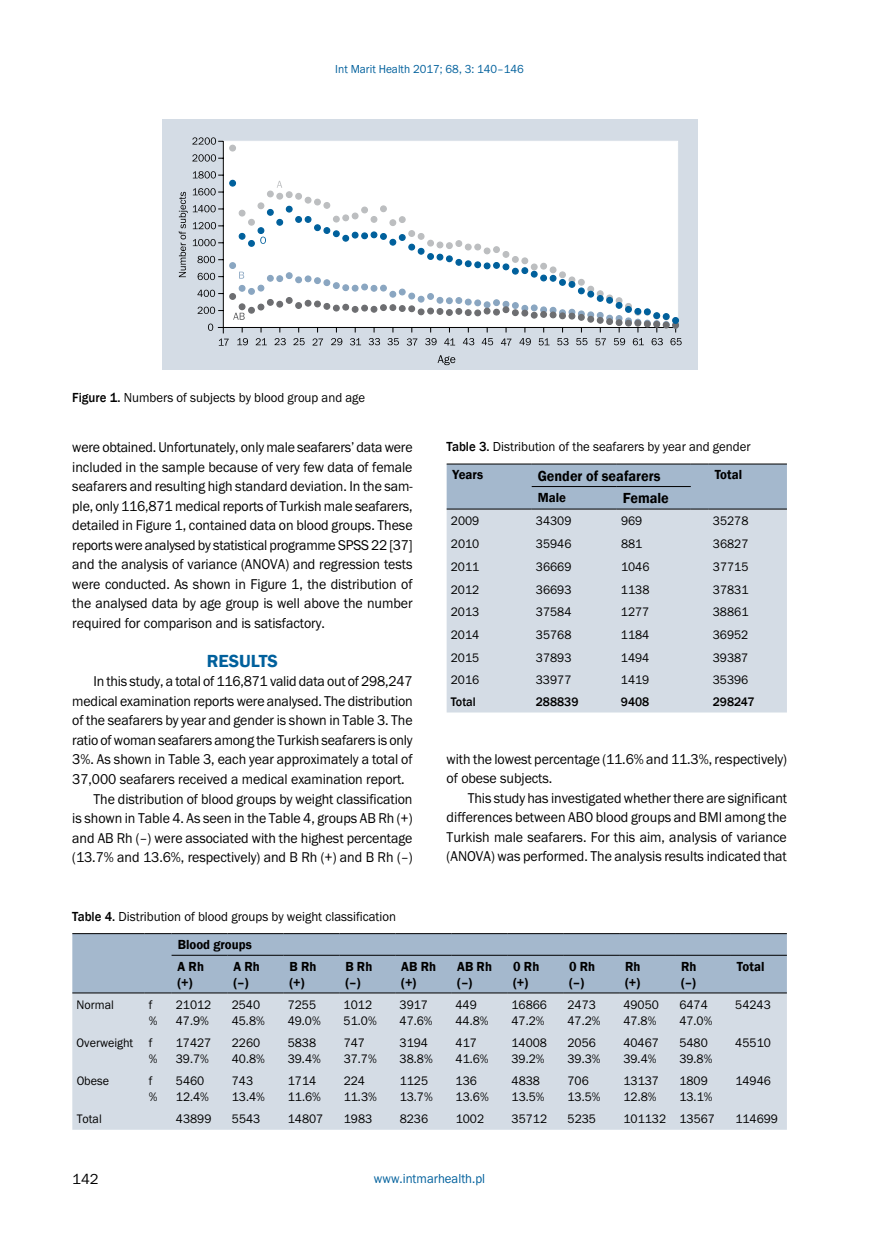
<style>
.page{position:relative;width:872px;height:1234px;background:#fff}
.page>*{position:absolute;margin:0;border:0;box-sizing:border-box;transform-origin:0 0}
.t1{font:600 18px "Franklin Gothic";letter-spacing:-.005em;color:#00609c}
.t2{font:600 15px "Franklin Gothic";color:#000;scale:.95 1}
.t3{font:15px "Franklin Got Itc TEE";color:#000}
.t4{font:14.7px/19.5px "Franklin Got Itc TEE";letter-spacing:-.005em;color:#000;text-align:justify;scale:.95 1}
.t5{font:13.5px "Franklin Got Itc TEE";color:#000;scale:.95 1}
.t6{font:600 13.5px/16.2px "Franklin Gothic";color:#000;scale:.95 1}
.t7{font:13.5px "Franklin Got Itc TEE";color:#00609c;scale:.95 1}
.t8{font:12.75px/15.3px "Franklin Got Itc TEE";color:#000;scale:.95 1}
.t9{font:500 12.75px "Franklin Gothic";color:#000;scale:.95 1}
.t10{font:12px "Franklin Got Itc TEE";color:#00609c;scale:.95 1}
.s1{font-family:"Franklin Gothic";font-weight:500}
</style>
<div class="page">
<div style="left:162px;top:119px;width:536px;height:250px;background:#d4dce5"></div>
<div style="left:223px;top:141px;width:455px;height:186px;background:#fff"></div>
<hr style="left:223px;top:141px;width:1px;height:186px;background:#000">
<div style="left:229px;top:145px;width:7px;height:6px;border:1px solid #bcbec0;border-radius:50%"></div>
<svg style="left:192px;top:154px;width:31px;height:7px"></svg>
<svg style="left:192px;top:137px;width:31px;height:8px"></svg>
<svg style="left:437px;top:355px;width:18px;height:10px"></svg>
<svg style="left:179px;top:171px;width:502px;height:174px"></svg>
<div style="left:446px;top:509px;width:341px;height:203px;background:#d4dce5"></div>
<svg style="left:446px;top:463px;width:341px;height:46px;background:#9eb1c5"></svg>
<hr style="left:708px;top:508px;width:79px;height:1px;background:#000">
<div style="left:72px;top:993px;width:715px;height:136px;background:#d4dce5"></div>
<svg style="left:72px;top:933px;width:715px;height:60px;background:#9db0c4"></svg>
<p class="t10" style="left:335px;top:62px;width:200px">Int Marit Health 2017; 68, 3: 140–146</p>
<p class="t5" style="left:72px;top:390px;width:310px"><span class="s1">Figure 1.</span> Numbers of subjects by blood group and age</p>
<p class="t4" style="left:72px;top:437px;width:360px">were obtained. Unfortunately, only male seafarers’ data were included in the sample because of very few data of female seafarers and resulting high standard deviation. In the sam&shy;ple, only 116,871 medical reports of Turkish male seafarers, detailed in Figure 1, contained data on blood groups. These reports were analysed by statistical programme SPSS 22 [37] and the analysis of variance (ANOVA) and regression tests were conducted. As shown in Figure 1, the distribution of the analysed data by age group is well above the number required for comparison and is satisfactory.</p>
<p class="t1" style="left:207px;top:649px;width:73px">RESULTS</p>
<p class="t4" style="left:94px;top:671px;width:337px">In this study, a total of 116,871 valid data out of 298,247</p>
<p class="t4" style="left:72px;top:691px;width:360px">medical examination reports were analysed. The distribution</p>
<p class="t4" style="left:72px;top:710px;width:360px">of the seafarers by year and gender is shown in Table 3. The</p>
<p class="t4" style="left:72px;top:730px;width:360px">ratio of woman seafarers among the Turkish seafarers is only</p>
<p class="t4" style="left:72px;top:749px;width:359px">3%. As shown in Table 3, each year approximately a total of</p>
<p class="t4" style="left:72px;top:769px;width:351px">37,000 seafarers received a medical examination report.</p>
<p class="t4" style="left:94px;top:788px;width:337px">The distribution of blood groups by weight classification</p>
<p class="t4" style="left:72px;top:808px;width:359px">is shown in Table 4. As seen in the Table 4, groups AB Rh (+)</p>
<p class="t4" style="left:72px;top:827px;width:360px">and AB Rh (–) were associated with the highest percentage</p>
<p class="t4" style="left:72px;top:847px;width:360px">(13.7% and 13.6%, respectively) and B Rh (+) and B Rh (–)</p>
<p class="t5" style="left:446px;top:439px;width:321px"><span class="s1">Table 3.</span> Distribution of the seafarers by year and gender</p>
<p class="t6" style="left:452px;top:467px;width:34px">Years</p>
<p class="t2" style="left:538px;top:466px;width:131px">Gender of seafarers</p>
<p class="t6" style="left:714px;top:467px;width:30px">Total</p>
<p class="t6" style="left:538px;top:489px;width:31px">Male</p>
<p class="t2" style="left:623px;top:488px;width:50px">Female</p>
<p class="t8" style="left:451px;top:513px;width:31px">2009</p>
<p class="t8" style="left:536px;top:513px;width:39px">34309</p>
<p class="t8" style="left:621px;top:513px;width:24px">969</p>
<p class="t8" style="left:713px;top:513px;width:39px">35278</p>
<p class="t8" style="left:451px;top:536px;width:31px">2010</p>
<p class="t8" style="left:536px;top:536px;width:39px">35946</p>
<p class="t8" style="left:621px;top:536px;width:24px">881</p>
<p class="t8" style="left:713px;top:536px;width:39px">36827</p>
<p class="t8" style="left:451px;top:559px;width:31px">2011</p>
<p class="t8" style="left:536px;top:559px;width:39px">36669</p>
<p class="t8" style="left:621px;top:559px;width:31px">1046</p>
<p class="t8" style="left:713px;top:559px;width:39px">37715</p>
<p class="t8" style="left:451px;top:581px;width:31px">2012</p>
<p class="t8" style="left:536px;top:581px;width:39px">36693</p>
<p class="t8" style="left:621px;top:581px;width:31px">1138</p>
<p class="t8" style="left:713px;top:581px;width:39px">37831</p>
<p class="t8" style="left:451px;top:604px;width:31px">2013</p>
<p class="t8" style="left:536px;top:604px;width:39px">37584</p>
<p class="t8" style="left:621px;top:604px;width:31px">1277</p>
<p class="t8" style="left:713px;top:604px;width:39px">38861</p>
<p class="t8" style="left:451px;top:627px;width:31px">2014</p>
<p class="t8" style="left:536px;top:627px;width:39px">35768</p>
<p class="t8" style="left:621px;top:627px;width:31px">1184</p>
<p class="t8" style="left:713px;top:627px;width:39px">36952</p>
<p class="t8" style="left:451px;top:649px;width:31px">2015</p>
<p class="t8" style="left:536px;top:649px;width:39px">37893</p>
<p class="t8" style="left:621px;top:649px;width:31px">1494</p>
<p class="t8" style="left:713px;top:649px;width:39px">39387</p>
<p class="t8" style="left:451px;top:672px;width:31px">2016</p>
<p class="t8" style="left:536px;top:672px;width:39px">33977</p>
<p class="t8" style="left:621px;top:672px;width:31px">1419</p>
<p class="t8" style="left:713px;top:672px;width:39px">35396</p>
<p class="t9" style="left:451px;top:693px;width:28px">Total</p>
<p class="t9" style="left:536px;top:693px;width:46px">288839</p>
<p class="t9" style="left:621px;top:693px;width:31px">9408</p>
<p class="t9" style="left:713px;top:693px;width:45px">298247</p>
<p class="t4" style="left:446px;top:749px;width:360px">with the lowest percentage (11.6% and 11.3%, respectively) of obese subjects.</p>
<p class="t4" style="left:446px;top:788px;width:360px;text-indent:21px">This study has investigated whether there are significant differences between ABO blood groups and BMI among the Turkish male seafarers. For this aim, analysis of variance (ANOVA) was performed. The analysis results indicated that</p>
<p class="t5" style="left:72px;top:908px;width:342px"><span class="s1">Table 4.</span> Distribution of blood groups by weight classification</p>
<p class="t6" style="left:178px;top:933px;width:80px;line-height:21.6px">Blood groups<br>A Rh</p>
<p class="t6" style="left:178px;top:974px;width:17px">(+)</p>
<p class="t6" style="left:233px;top:958px;width:29px">A Rh (–)</p>
<p class="t6" style="left:289px;top:958px;width:30px">B Rh (+)</p>
<p class="t6" style="left:345px;top:958px;width:30px">B Rh (–)</p>
<p class="t6" style="left:401px;top:958px;width:38px">AB Rh (+)</p>
<p class="t6" style="left:457px;top:958px;width:38px">AB Rh (–)</p>
<p class="t6" style="left:513px;top:958px;width:29px">0 Rh (+)</p>
<p class="t6" style="left:569px;top:958px;width:29px">0 Rh (–)</p>
<p class="t6" style="left:625px;top:958px;width:18px">Rh (+)</p>
<p class="t6" style="left:681px;top:958px;width:18px">Rh (–)</p>
<p class="t6" style="left:737px;top:958px;width:30px">Total</p>
<p class="t8" style="left:77px;top:997px;width:41px">Normal</p>
<p class="t8" style="left:149px;top:997px;width:11px">f %</p>
<p class="t8" style="left:176px;top:997px;width:39px">21012<br>47.9%</p>
<p class="t8" style="left:232px;top:997px;width:36px">2540<br>45.8%</p>
<p class="t8" style="left:288px;top:997px;width:36px">7255<br>49.0%</p>
<p class="t8" style="left:344px;top:997px;width:36px">1012<br>51.0%</p>
<p class="t8" style="left:399px;top:997px;width:36px">3917<br>47.6%</p>
<p class="t8" style="left:455px;top:997px;width:36px">449<br>44.8%</p>
<p class="t8" style="left:511px;top:997px;width:39px">16866<br>47.2%</p>
<p class="t8" style="left:567px;top:997px;width:36px">2473<br>47.2%</p>
<p class="t8" style="left:623px;top:997px;width:39px">49050<br>47.8%</p>
<p class="t8" style="left:679px;top:997px;width:36px">6474<br>47.0%</p>
<p class="t8" style="left:735px;top:997px;width:39px">54243</p>
<p class="t8" style="left:149px;top:1035px;width:11px;text-indent:-72px">Overweight f %</p>
<p class="t8" style="left:176px;top:1035px;width:39px">17427<br>39.7%</p>
<p class="t8" style="left:232px;top:1035px;width:36px">2260<br>40.8%</p>
<p class="t8" style="left:288px;top:1035px;width:36px">5838<br>39.4%</p>
<p class="t8" style="left:344px;top:1035px;width:36px">747<br>37.7%</p>
<p class="t8" style="left:399px;top:1035px;width:36px">3194<br>38.8%</p>
<p class="t8" style="left:455px;top:1035px;width:36px">417<br>41.6%</p>
<p class="t8" style="left:511px;top:1035px;width:39px">14008<br>39.2%</p>
<p class="t8" style="left:567px;top:1035px;width:36px">2056<br>39.3%</p>
<p class="t8" style="left:623px;top:1035px;width:39px">40467<br>39.4%</p>
<p class="t8" style="left:679px;top:1035px;width:36px">5480<br>39.8%</p>
<p class="t8" style="left:735px;top:1035px;width:39px">45510</p>
<p class="t8" style="left:77px;top:1073px;width:36px">Obese</p>
<p class="t8" style="left:149px;top:1073px;width:11px">f %</p>
<p class="t8" style="left:176px;top:1073px;width:36px">5460<br>12.4%</p>
<p class="t8" style="left:232px;top:1073px;width:36px">743<br>13.4%</p>
<p class="t8" style="left:288px;top:1073px;width:36px">1714<br>11.6%</p>
<p class="t8" style="left:344px;top:1073px;width:36px">224<br>11.3%</p>
<p class="t8" style="left:400px;top:1073px;width:36px">1125<br>13.7%</p>
<p class="t8" style="left:455px;top:1073px;width:36px">136<br>13.6%</p>
<p class="t8" style="left:511px;top:1073px;width:36px">4838<br>13.5%</p>
<p class="t8" style="left:567px;top:1073px;width:36px">706<br>13.5%</p>
<p class="t8" style="left:623px;top:1073px;width:39px">13137<br>12.8%</p>
<p class="t8" style="left:679px;top:1073px;width:36px">1809<br>13.1%</p>
<p class="t8" style="left:735px;top:1073px;width:39px">14946</p>
<p class="t8" style="left:77px;top:1111px;width:28px">Total</p>
<p class="t8" style="left:176px;top:1111px;width:39px">43899</p>
<p class="t8" style="left:232px;top:1111px;width:31px">5543</p>
<p class="t8" style="left:288px;top:1111px;width:39px">14807</p>
<p class="t8" style="left:344px;top:1111px;width:31px">1983</p>
<p class="t8" style="left:400px;top:1111px;width:31px">8236</p>
<p class="t8" style="left:456px;top:1111px;width:31px">1002</p>
<p class="t8" style="left:511px;top:1111px;width:39px">35712</p>
<p class="t8" style="left:567px;top:1111px;width:31px">5235</p>
<p class="t8" style="left:623px;top:1111px;width:98px">101132 13567</p>
<p class="t8" style="left:735px;top:1111px;width:46px">114699</p>
<p class="t3" style="left:72px;top:1170px;width:28px">142</p>
<p class="t7" style="left:374px;top:1170px;width:119px">www.intmarhealth.pl</p>
</div>
